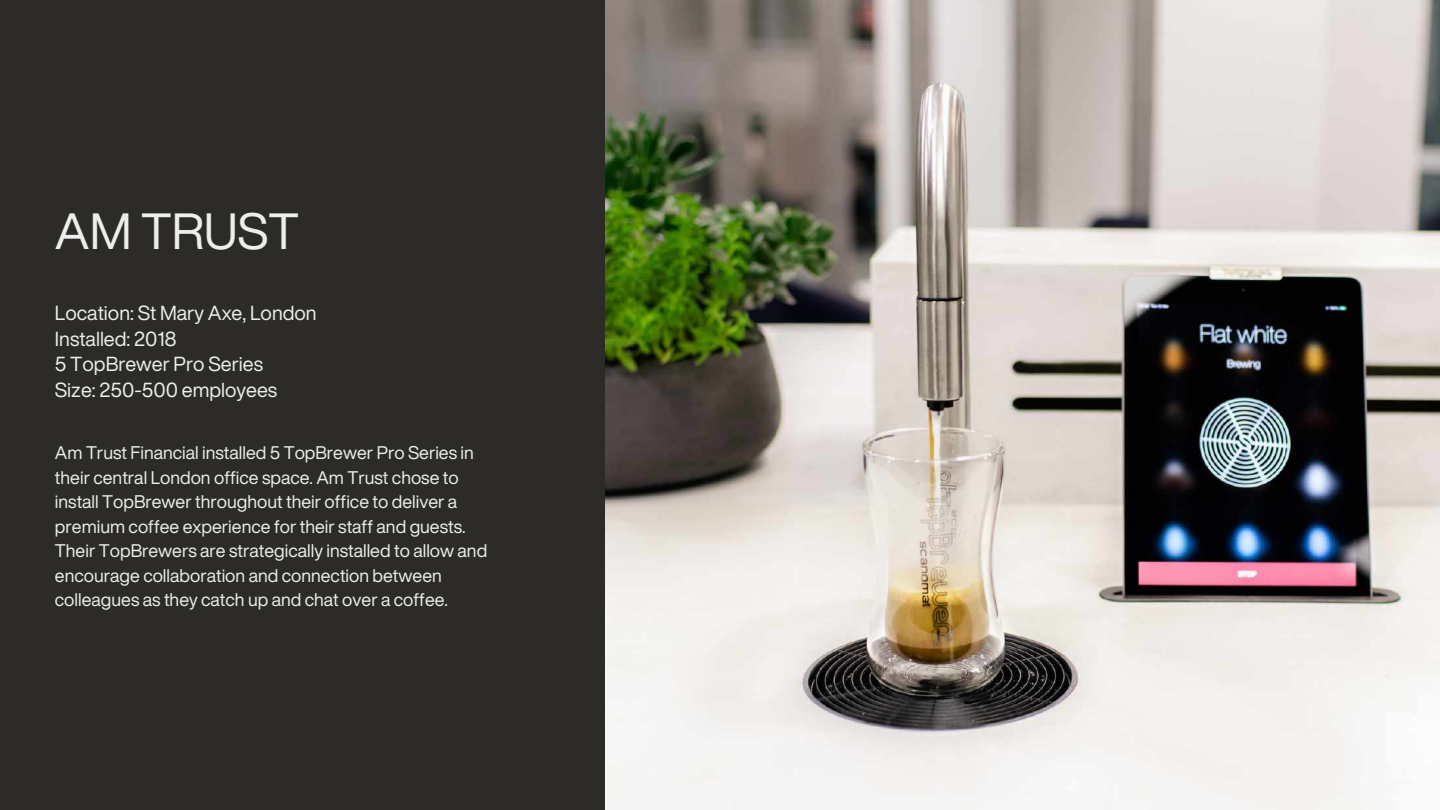
<style>
.page{position:relative;width:1440px;height:810px;background:#2c2b27}
.page>*{position:absolute;margin:0;border:0;box-sizing:border-box;transform-origin:0 0}
.t1{font:50px "Helvetica Now Display";color:#ededed}
.t2{font:20px/25.5px "Helvetica Now Display";color:#ededed}
.t3{font:18px/24.5px "Helvetica Now Display";color:#ededed}
</style>
<div class="page">
<img style="left:606px;top:0;width:834px;height:810px">
<h1 class="t1" style="left:55px;top:193px;width:246px">AM TRUST</h1>
<p class="t2" style="left:55px;top:300px;width:263px">Location: St Mary Axe, London<br>Installed: 2018<br>5 TopBrewer Pro Series<br>Size: 250-500 employees</p>
<p class="t3" style="left:55px;top:440px;width:434px">Am Trust Financial installed 5 TopBrewer Pro Series in their central London office space. Am Trust chose to install TopBrewer throughout their office to deliver a premium coffee experience for their staff and guests.<br>Their TopBrewers are strategically installed to allow and encourage collaboration and connection between colleagues as they catch up and chat over a coffee.</p>
</div>
